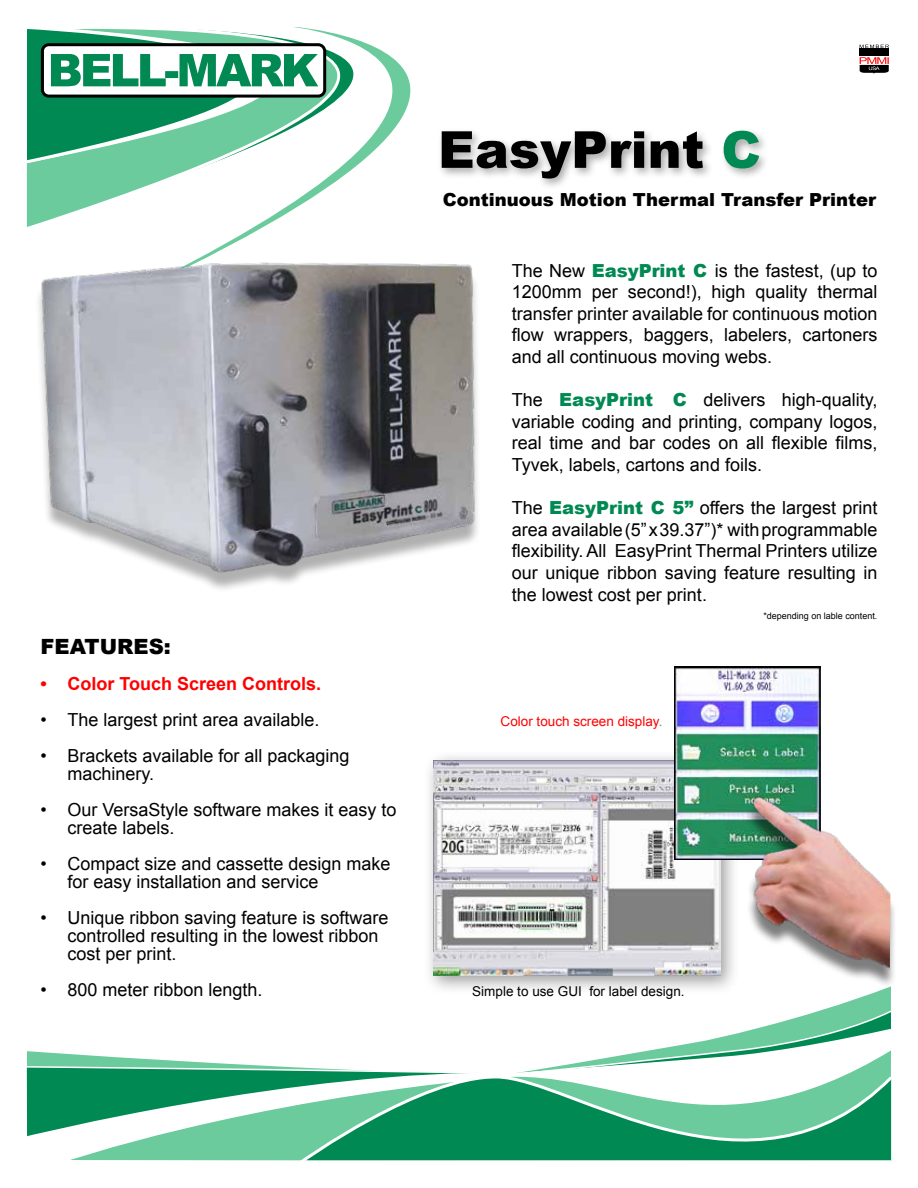
<style>
.page{position:relative;width:918px;height:1188px;background:#fff}
.page>*{position:absolute;margin:0;border:0;box-sizing:border-box;transform-origin:0 0}
.t1{font:900 51px "Arial";color:#000}
.t2{font:900 21px "Arial";color:#000}
.t3{font:18px/21.6px "Arial";color:#000}
.t4{font:900 18px "Arial";color:#000}
.t5{font:700 18px "Arial";color:#f00}
.t6{font:13.5px "Arial";color:#000}
.t7{font:13.5px "Arial";color:#f00}
.t8{font:9px "Arial";color:#000}
.s1{color:#008952}
.s2{font-weight:900;color:#008952}
.s3{color:#808083}
</style>
<div class="page">
<svg style="left:825px;top:989px;width:66px;height:20px"></svg>
<svg style="left:762px;top:1009px;width:129px;height:18px;fill:#6bcb9d"></svg>
<svg style="left:26px;top:1027px;width:865px;height:110px"></svg>
<svg style="left:64px;top:1047px;width:827px;height:114px"></svg>
<svg style="left:299px;top:1073px;width:593px;height:89px;fill:#008952"></svg>
<svg style="left:26px;top:164px;width:317px;height:66px"></svg>
<svg style="left:328px;top:32px;width:83px;height:130px"></svg>
<svg style="left:27px;top:27px;width:301px;height:137px"></svg>
<svg style="left:859px;top:44px;width:30px;height:30px"></svg>
<div style="left:438px;top:127px;width:332px;height:64px;background:#000;opacity:.35"></div>
<div style="left:423px;top:750px;width:318px;height:246px;background:#000;opacity:.39"></div>
<img style="left:434px;top:761px;width:275px;height:215px">
<img style="left:38px;top:231px;width:440px;height:358px">
<img style="left:674px;top:666px;width:147px;height:194px">
<div style="left:745px;top:803px;width:152px;height:186px;background:#000;opacity:.51"></div>
<img style="left:709px;top:789px;width:182px;height:196px">
<p class="t2" style="left:40px;top:632px;width:132px">FEATURES:</p>
<p class="t5" style="left:40px;top:672px;width:282px">• Color Touch Screen Controls.</p>
<p class="t3" style="left:40px;top:709px;width:281px">• The largest print area available.</p>
<p class="t3" style="left:68px;top:747px;width:284px;line-height:18px;text-indent:-27px">• Brackets available for all packaging machinery.</p>
<p class="t3" style="left:68px;top:801px;width:331px;line-height:18px;text-indent:-27px">• Our VersaStyle software makes it easy to create labels.</p>
<p class="t3" style="left:68px;top:855px;width:325px;line-height:18px;text-indent:-27px">• Compact size and cassette design make for easy installation and service</p>
<p class="t3" style="left:68px;top:909px;width:323px;line-height:18px;text-indent:-27px">• Unique ribbon saving feature is software controlled resulting in the lowest ribbon cost per print.</p>
<p class="t3" style="left:40px;top:979px;width:224px">• 800 meter ribbon length.</p>
<h1 class="t1" style="left:438px;top:113px;width:324px">EasyPrint <span class="s1">C</span></h1>
<p class="t4" style="left:443px;top:187px;width:435px">Continuous Motion Thermal Transfer Printer</p>
<p class="t3" style="left:512px;top:260px;width:367px;text-align:justify">The New <span class="s2">EasyPrint C</span> is the fastest, (up to 1200mm per second!), high quality thermal transfer printer available for continuous motion flow wrappers, baggers, labelers, cartoners and all continuous moving webs.</p>
<p class="t3" style="left:512px;top:389px;width:367px;text-align:justify">The <span class="s2">EasyPrint C</span> delivers high-quality, variable coding and printing, company logos, real time and bar codes on all flexible films, Tyvek, labels, cartons and foils.</p>
<p class="t3" style="left:512px;top:497px;width:367px;text-align:justify">The <span class="s2">EasyPrint C 5”</span> offers the largest print area available (5” x 39.37”)* with programmable flexibility. All EasyPrint Thermal Printers utilize our unique ribbon saving feature resulting in the lowest cost per print.</p>
<p class="t8" style="left:763px;top:610px;width:116px">*depending on lable content.</p>
<p class="t7" style="left:501px;top:712px;width:163px">Color touch screen display<span class="s3">.</span></p>
<p class="t6" style="left:472px;top:982px;width:214px">Simple to use GUI for label design.</p>
</div>
